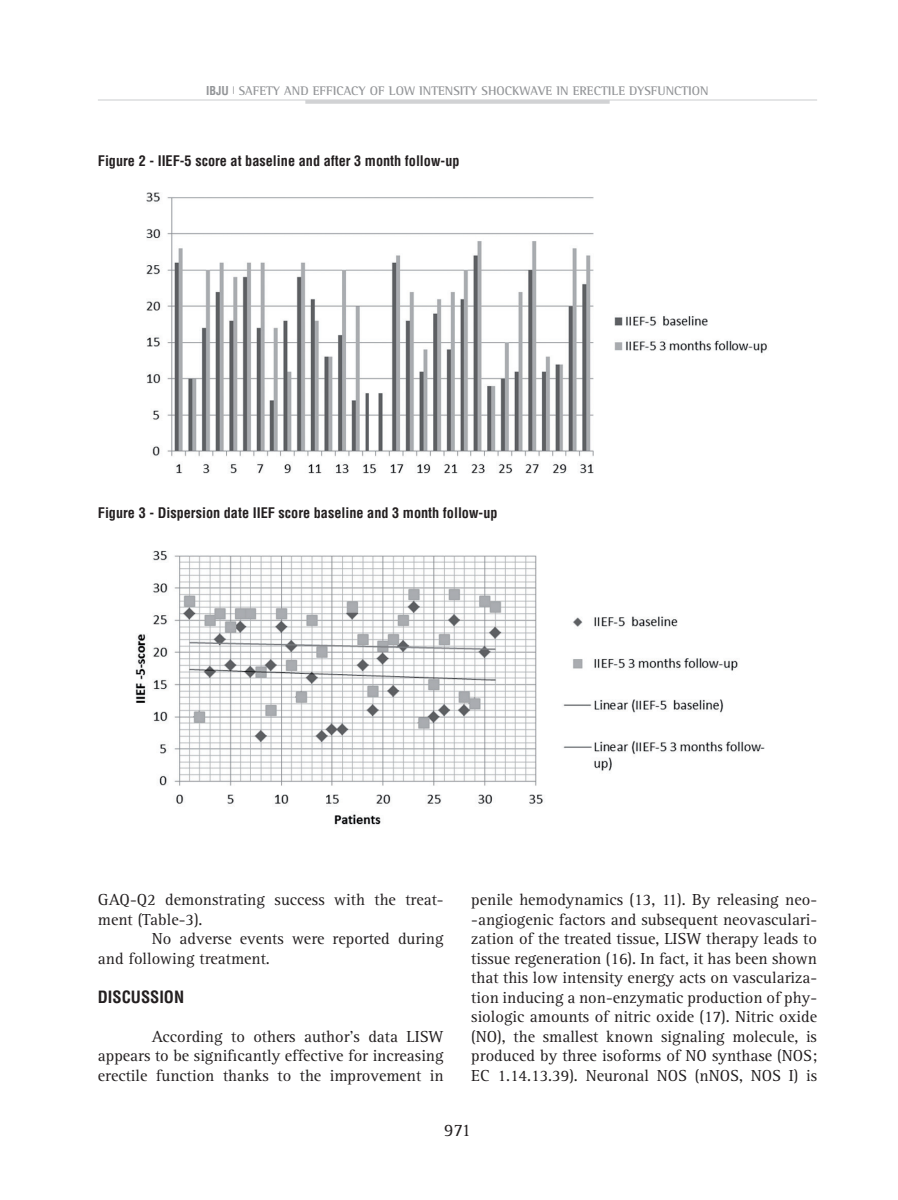
<style>
.page{position:relative;width:898px;height:1200px;background:#fff}
.page>*{position:absolute;margin:0;border:0;box-sizing:border-box;transform-origin:0 0}
.t1{font:18px "Rotis Serif";color:#231f20}
.t2{font:16.5px/19.5px "Rotis Serif";color:#231f20}
.t3{font:700 condensed 16.5px "Helvetica";color:#231f20}
.t4{font:700 condensed 14.25px "Helvetica";color:#231f20}
.t5{font:700 12.75px "Rotis Semi Serif";color:#939598}
.s1{font-family:"Helvetica";font-stretch:condensed;font-size:12px}
</style>
<div class="page">
<hr style="left:98px;top:99px;width:718px;height:2px;background:#dcdddf">
<hr style="left:305px;top:100px;width:304px;height:4px;background:#d1d2d4">
<img style="left:146px;top:192px;width:621px;height:282px">
<img style="left:135px;top:550px;width:630px;height:275px">
<p class="t5" style="left:206px;top:83px;width:504px"><span class="s1">ibju</span> <sup>|</sup> SAFETY AND EFFICACY OF LOW INTENSITY SHOCKWAVE IN ERECTILE DYSFUNCTION</p>
<p class="t4" style="left:98px;top:152px;width:363px">Figure 2 - IIEF-5 score at baseline and after 3 month follow-up</p>
<p class="t4" style="left:98px;top:503px;width:401px">Figure 3 - Dispersion date IIEF score baseline and 3 month follow-up</p>
<p class="t2" style="left:98px;top:890px;width:347px">GAQ-Q2 demonstrating success with the treat&shy;ment (Table-3).</p>
<p class="t2" style="left:98px;top:929px;width:347px;text-indent:54px">No adverse events were reported during and following treatment.</p>
<p class="t3" style="left:98px;top:986px;width:25px">DISCUSS</p>
<p class="t3" style="left:159px;top:986px;width:24px">ION</p>
<p class="t2" style="left:98px;top:1026px;width:347px;text-align:justify;text-indent:54px">According to others author’s data LISW appears to be significantly effective for increasing erectile function thanks to the improvement in</p>
<p class="t2" style="left:471px;top:890px;width:347px;text-align:justify">penile hemodynamics (13, 11). By releasing neo--angiogenic factors and subsequent neovasculari&shy;zation of the treated tissue, LISW therapy leads to tissue regeneration (16). In fact, it has been shown that this low intensity energy acts on vasculariza&shy;tion inducing a non-enzymatic production of phy&shy;siologic amounts of nitric oxide (17). Nitric oxide (NO), the smallest known signaling molecule, is produced by three isoforms of NO synthase (NOS; EC 1.14.13.39). Neuronal NOS (nNOS, NOS I) is</p>
<p class="t1" style="left:444px;top:1119px;width:28px">971</p>
</div>
